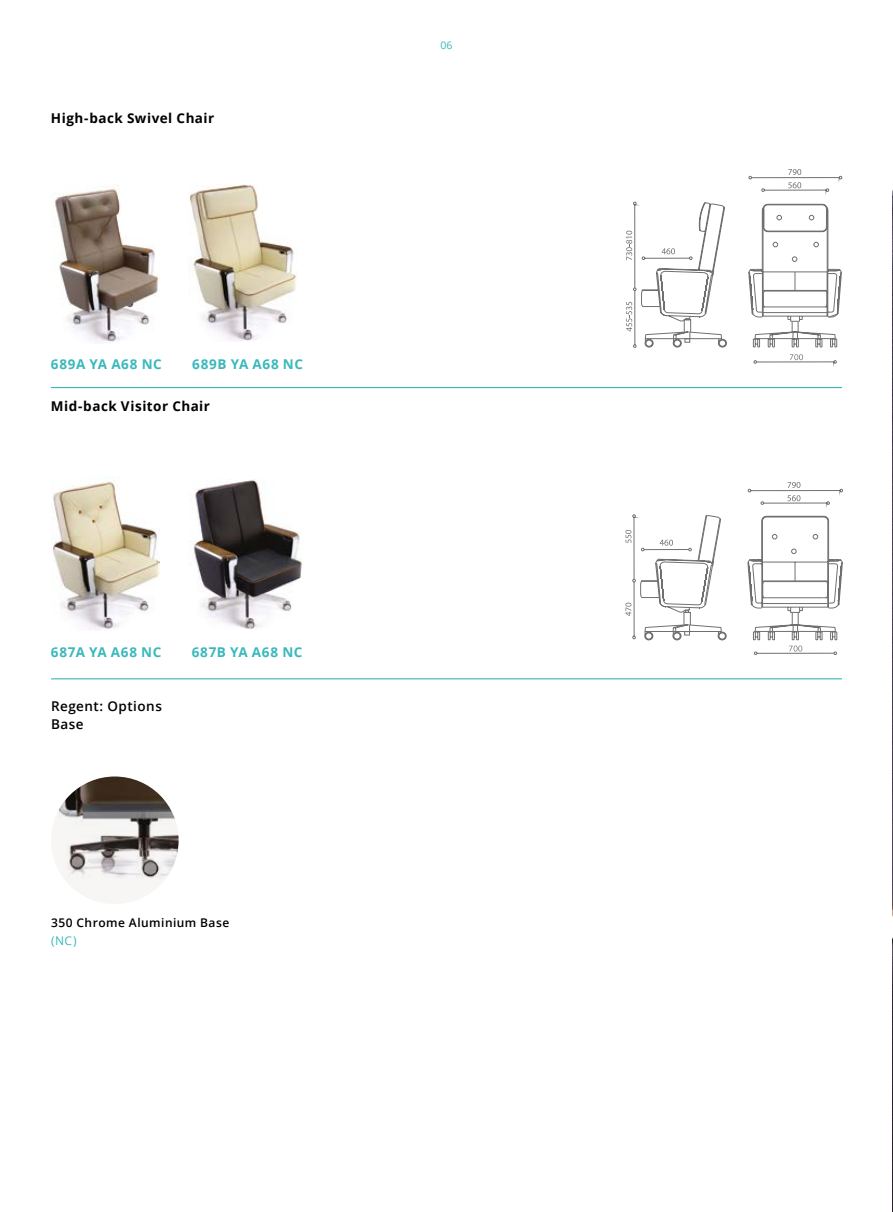
<style>
.page{position:relative;width:893px;height:1212px;background:#fff}
.page>*{position:absolute;margin:0;border:0;box-sizing:border-box;transform-origin:0 0}
.t1{font:700 13.5px "Open Sans";letter-spacing:.045em;color:#39b8bb}
.t2{font:700 13.5px "Open Sans";letter-spacing:.035em;color:#000}
.t3{font:600 13.5px/18px "Open Sans";letter-spacing:.035em;color:#000}
.t4{font:600 12px "Open Sans";letter-spacing:.04em;color:#000}
.t5{font:12px "Open Sans";color:#39b8bb}
.t6{font:10.5px "Open Sans";color:#39b8bb}
</style>
<div class="page">
<hr style="left:51px;top:387px;width:791px;height:1px;background:#39b8bb">
<hr style="left:51px;top:678px;width:791px;height:1px;background:#39b8bb">
<img style="left:52px;top:185px;width:108px;height:157px">
<img style="left:51px;top:476px;width:109px;height:154px">
<img style="left:189px;top:185px;width:108px;height:156px">
<img style="left:193px;top:479px;width:110px;height:150px">
<img style="left:57px;top:776px;width:122px;height:103px">
<img style="left:892px;top:190px;width:1px;height:1022px">
<svg style="left:749px;top:169px;width:93px;height:23px"></svg>
<svg style="left:626px;top:202px;width:216px;height:162px"></svg>
<svg style="left:748px;top:482px;width:95px;height:23px"></svg>
<svg style="left:625px;top:514px;width:218px;height:141px"></svg>
<p class="t2" style="left:51px;top:109px;width:165px">High-back Swivel Chair</p>
<p class="t1" style="left:51px;top:355px;width:112px">689A YA A68 NC</p>
<p class="t1" style="left:192px;top:355px;width:112px">689B YA A68 NC</p>
<p class="t2" style="left:51px;top:397px;width:160px">Mid-back Visitor Chair</p>
<p class="t1" style="left:51px;top:643px;width:112px">687A YA A68 NC</p>
<p class="t1" style="left:192px;top:643px;width:112px">687B YA A68 NC</p>
<p class="t3" style="left:51px;top:697px;width:112px">Regent: Options<br>Base</p>
<p class="t4" style="left:51px;top:914px;width:180px">350 Chrome Aluminium Base</p>
<p class="t5" style="left:51px;top:932px;width:27px">(NC)</p>
<p class="t6" style="left:440px;top:38px;width:14px">06</p>
</div>
